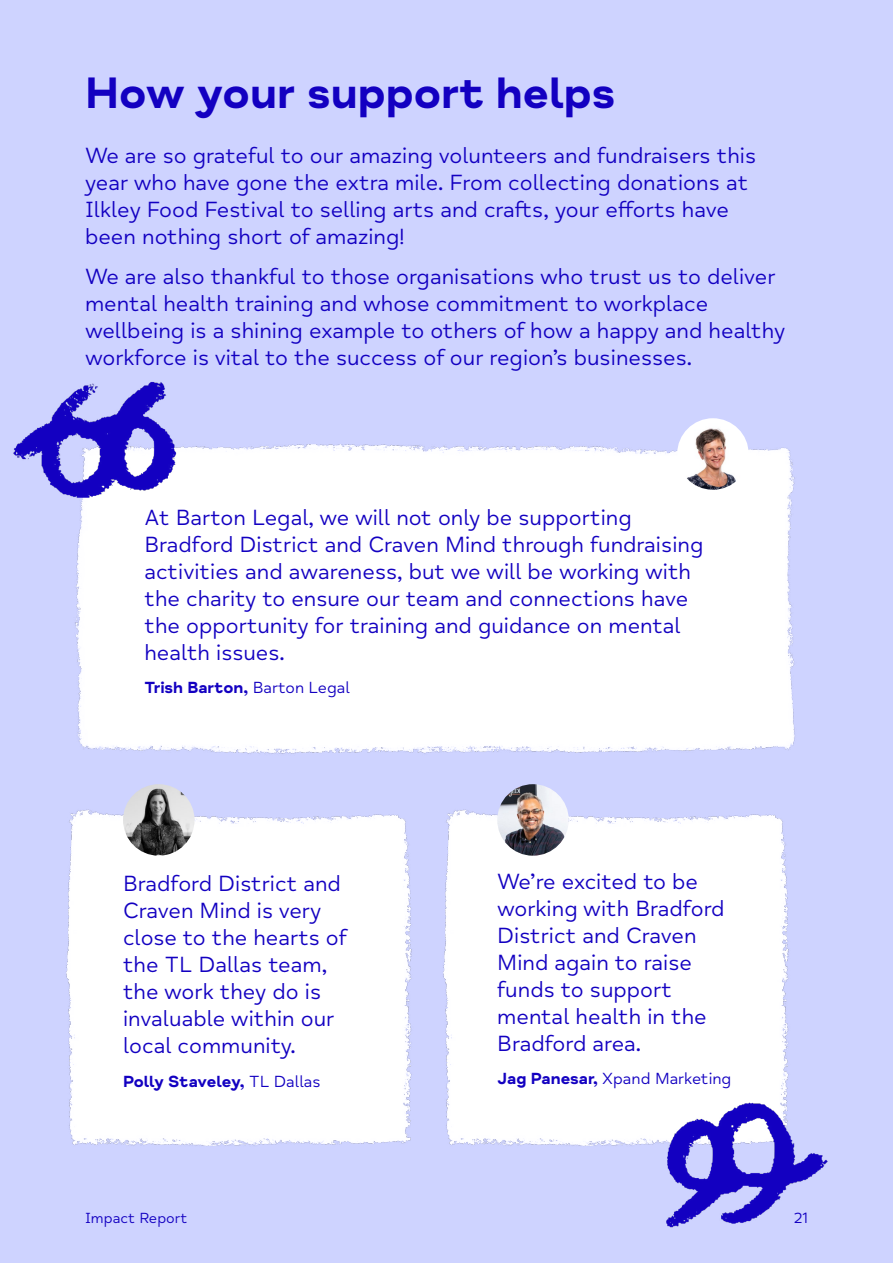
<style>
.page{position:relative;width:893px;height:1263px;background:#ced3ff}
.page>*{position:absolute;margin:0;border:0;box-sizing:border-box;transform-origin:0 0}
.t1{font:700 45px "Mind Meridian";color:#1300c1}
.t2{font:22.5px/27px "Mind Meridian";color:#1300c1}
.t3{font:700 16.5px "Mind Meridian";color:#1300c1}
.t4{font:16.5px "Mind Meridian";color:#1300c1}
.t5{font:15px "Mind Meridian";color:#1300c1}
.s1{font-weight:400}
.s2{font-weight:700}
</style>
<div class="page">
<div style="left:75px;top:444px;width:720px;height:310px;background:#fff"></div>
<div style="left:66px;top:809px;width:346px;height:337px;background:#fff"></div>
<div style="left:443px;top:809px;width:346px;height:337px;background:#fff"></div>
<img style="left:13px;top:382px;width:167px;height:143px">
<img style="left:661px;top:1086px;width:167px;height:142px">
<img style="left:123px;top:784px;width:72px;height:72px;border-radius:36px">
<img style="left:497px;top:784px;width:72px;height:72px;border-radius:36px">
<img style="left:677px;top:418px;width:72px;height:72px;border-radius:36px">
<h1 class="t1" style="left:85px;top:66px;width:532px">How your support helps</h1>
<p class="t2" style="left:85px;top:143px;width:673px">We are so grateful to our amazing volunteers and fundraisers this year who have gone the extra mile. From collecting donations at Ilkley Food Festival to selling arts and crafts, your efforts have been nothing short of amazing!</p>
<p class="t2" style="left:85px;top:263px;width:702px">We are also thankful to those organisations who trust us to deliver mental health training and whose commitment to workplace wellbeing is a shining example to others of how a happy and healthy workforce is vital to the success of our region’s businesses.</p>
<p class="t2" style="left:144px;top:504px;width:560px">At Barton Legal, we will not only be supporting Bradford District and Craven Mind through fundraising activities and awareness, but we will be working with the charity to ensure our team and connections have the opportunity for training and guidance on mental health issues.</p>
<p class="t3" style="left:144px;top:678px;width:207px">Trish Barton, <span class="s1">Barton Legal</span></p>
<p class="t2" style="left:123px;top:870px;width:226px">Bradford District and<br>Craven Mind is very close to the hearts of the TL Dallas team, the work they do is invaluable within our local community.</p>
<p class="t3" style="left:123px;top:1071px;width:199px">Polly Staveley, <span class="s1">TL Dallas</span></p>
<p class="t2" style="left:497px;top:868px;width:229px">We’re excited to be working with Bradford<br>District and Craven<br>Mind again to raise funds to support mental health in the<br>Bradford area.</p>
<p class="t4" style="left:497px;top:1070px;width:236px"><span class="s2">Jag Panesar,</span> Xpand Marketing</p>
<p class="t5" style="left:85px;top:1209px;width:104px">Impact Report</p>
<p class="t5" style="left:794px;top:1209px;width:16px">21</p>
</div>
